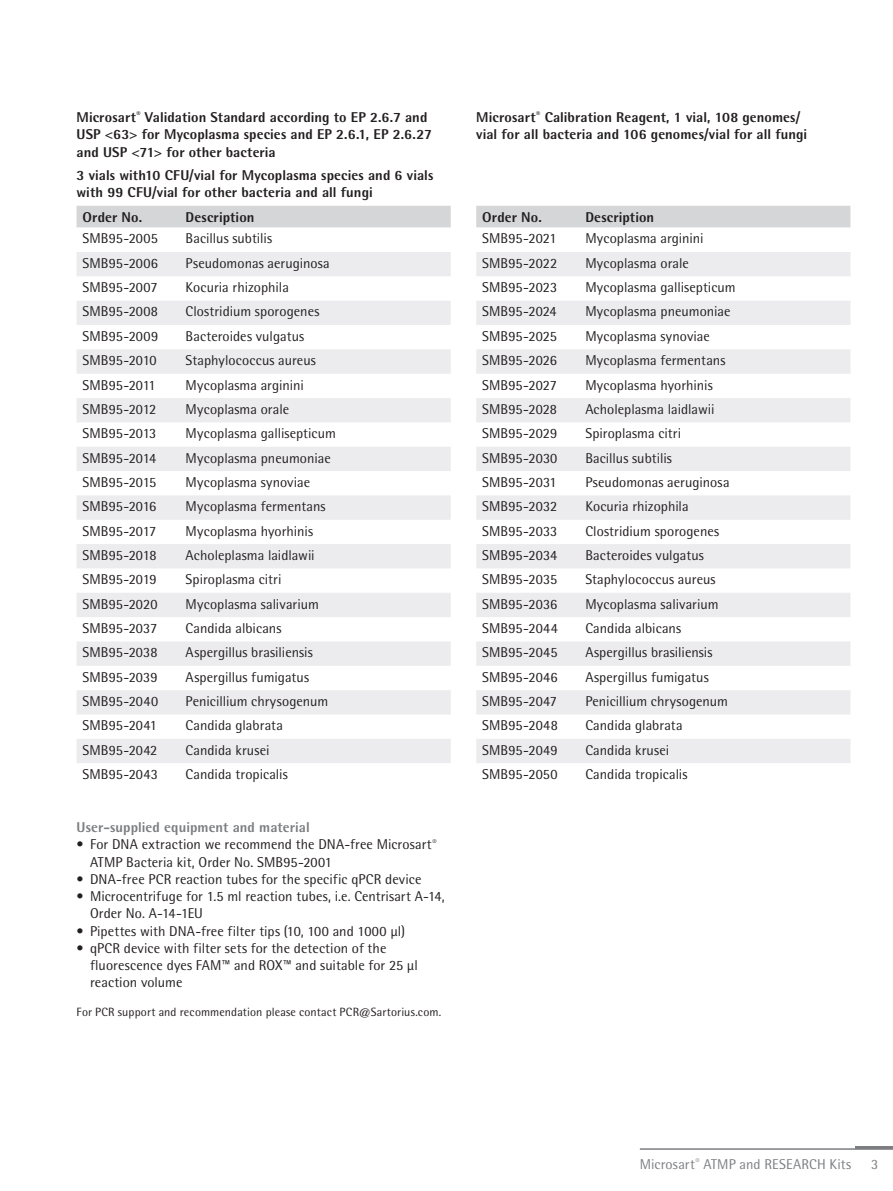
<style>
.page{position:relative;width:893px;height:1191px;background:#fff}
.page>*{position:absolute;margin:0;border:0;box-sizing:border-box;transform-origin:0 0}
.s_05__Body_copy_9_5{font:14.25px/17.2px "Sartorius Rotis Sans 2013";letter-spacing:.005em;color:#231f20}
.s_04__Paragraph_Subh{font:800 14.25px/17.2px "Sartorius Rotis Sans 2013";letter-spacing:.005em;color:#231f20}
.s_05__Body_copy_9_5-2{font:800 14.25px "Sartorius Rotis Sans 2013";letter-spacing:.01em;color:#231f20}
.s_04__Paragraph_Subh-2{font:800 14.25px "Sartorius Rotis Sans 2013";color:#7c7e81}
.t1{font:14.25px "Sartorius Rotis Sans 2013";letter-spacing:.005em;color:#7c7e81}
.s_07_Footnote_or_cap{font:12px "Sartorius Rotis Sans 2013";letter-spacing:.01em;color:#231f20}
</style>
<div class="page">
<hr style="left:855px;top:1146px;width:38px;height:3px;background:#7c7e81">
<hr style="left:640px;top:1148px;width:253px;height:1px;background:#7c7e81">
<div style="left:77px;top:206px;width:374px;height:22px;background:#d5d6d8"></div>
<svg style="left:77px;top:252px;width:374px;height:511px;fill:#ececee"></svg>
<div style="left:476px;top:206px;width:374px;height:22px;background:#d5d6d8"></div>
<svg style="left:476px;top:252px;width:374px;height:511px;fill:#ececee"></svg>
<p class="s_04__Paragraph_Subh" style="left:77px;top:108px;width:357px">Microsart<sup>®</sup> Validation Standard according to EP 2.6.7 and<br>USP &lt;63&gt; for Mycoplasma species and EP 2.6.1, EP 2.6.27 and USP &lt;71&gt; for other bacteria</p>
<p class="s_04__Paragraph_Subh" style="left:77px;top:166px;width:358px">3 vials with10 CFU/vial for Mycoplasma species and 6 vials with 99 CFU/vial for other bacteria and all fungi</p>
<p class="s_05__Body_copy_9_5-2" style="left:83px;top:208px;width:61px">Order No.</p>
<p class="s_05__Body_copy_9_5-2" style="left:186px;top:208px;width:70px">Description</p>
<p class="s_05__Body_copy_9_5" style="left:83px;top:230px;width:77px">SMB95-2005</p>
<p class="s_05__Body_copy_9_5" style="left:186px;top:230px;width:88px">Bacillus subtilis</p>
<p class="s_05__Body_copy_9_5" style="left:83px;top:254px;width:77px">SMB95-2006</p>
<p class="s_05__Body_copy_9_5" style="left:186px;top:254px;width:146px">Pseudomonas aeruginosa</p>
<p class="s_05__Body_copy_9_5" style="left:83px;top:278px;width:77px">SMB95-2007</p>
<p class="s_05__Body_copy_9_5" style="left:186px;top:278px;width:105px">Kocuria rhizophila</p>
<p class="s_05__Body_copy_9_5" style="left:83px;top:303px;width:77px">SMB95-2008</p>
<p class="s_05__Body_copy_9_5" style="left:186px;top:303px;width:135px">Clostridium sporogenes</p>
<p class="s_05__Body_copy_9_5" style="left:83px;top:327px;width:77px">SMB95-2009</p>
<p class="s_05__Body_copy_9_5" style="left:186px;top:327px;width:120px">Bacteroides vulgatus</p>
<p class="s_05__Body_copy_9_5" style="left:83px;top:351px;width:76px">SMB95-2010</p>
<p class="s_05__Body_copy_9_5" style="left:186px;top:351px;width:132px">Staphylococcus aureus</p>
<p class="s_05__Body_copy_9_5" style="left:83px;top:376px;width:75px">SMB95-2011</p>
<p class="s_05__Body_copy_9_5" style="left:186px;top:376px;width:120px">Mycoplasma arginini</p>
<p class="s_05__Body_copy_9_5" style="left:83px;top:400px;width:75px">SMB95-2012</p>
<p class="s_05__Body_copy_9_5" style="left:186px;top:400px;width:105px">Mycoplasma orale</p>
<p class="s_05__Body_copy_9_5" style="left:83px;top:424px;width:75px">SMB95-2013</p>
<p class="s_05__Body_copy_9_5" style="left:186px;top:424px;width:152px">Mycoplasma gallisepticum</p>
<p class="s_05__Body_copy_9_5" style="left:83px;top:449px;width:75px">SMB95-2014</p>
<p class="s_05__Body_copy_9_5" style="left:186px;top:449px;width:147px">Mycoplasma pneumoniae</p>
<p class="s_05__Body_copy_9_5" style="left:83px;top:473px;width:75px">SMB95-2015</p>
<p class="s_05__Body_copy_9_5" style="left:186px;top:473px;width:126px">Mycoplasma synoviae</p>
<p class="s_05__Body_copy_9_5" style="left:83px;top:497px;width:75px">SMB95-2016</p>
<p class="s_05__Body_copy_9_5" style="left:186px;top:497px;width:141px">Mycoplasma fermentans</p>
<p class="s_05__Body_copy_9_5" style="left:83px;top:522px;width:75px">SMB95-2017</p>
<p class="s_05__Body_copy_9_5" style="left:186px;top:522px;width:129px">Mycoplasma hyorhinis</p>
<p class="s_05__Body_copy_9_5" style="left:83px;top:546px;width:75px">SMB95-2018</p>
<p class="s_05__Body_copy_9_5" style="left:186px;top:546px;width:131px">Acholeplasma laidlawii</p>
<p class="s_05__Body_copy_9_5" style="left:83px;top:571px;width:76px">SMB95-2019</p>
<p class="s_05__Body_copy_9_5" style="left:186px;top:571px;width:97px">Spiroplasma citri</p>
<p class="s_05__Body_copy_9_5" style="left:83px;top:595px;width:77px">SMB95-2020</p>
<p class="s_05__Body_copy_9_5" style="left:186px;top:595px;width:135px">Mycoplasma salivarium</p>
<p class="s_05__Body_copy_9_5" style="left:83px;top:619px;width:76px">SMB95-2037</p>
<p class="s_05__Body_copy_9_5" style="left:186px;top:619px;width:97px">Candida albicans</p>
<p class="s_05__Body_copy_9_5" style="left:83px;top:644px;width:77px">SMB95-2038</p>
<p class="s_05__Body_copy_9_5" style="left:186px;top:644px;width:129px">Aspergillus brasiliensis</p>
<p class="s_05__Body_copy_9_5" style="left:83px;top:668px;width:77px">SMB95-2039</p>
<p class="s_05__Body_copy_9_5" style="left:186px;top:668px;width:125px">Aspergillus fumigatus</p>
<p class="s_05__Body_copy_9_5" style="left:83px;top:692px;width:77px">SMB95-2040</p>
<p class="s_05__Body_copy_9_5" style="left:186px;top:692px;width:144px">Penicillium chrysogenum</p>
<p class="s_05__Body_copy_9_5" style="left:83px;top:717px;width:76px">SMB95-2041</p>
<p class="s_05__Body_copy_9_5" style="left:186px;top:717px;width:99px">Candida glabrata</p>
<p class="s_05__Body_copy_9_5" style="left:83px;top:741px;width:76px">SMB95-2042</p>
<p class="s_05__Body_copy_9_5" style="left:186px;top:741px;width:85px">Candida krusei</p>
<p class="s_05__Body_copy_9_5" style="left:83px;top:765px;width:77px">SMB95-2043</p>
<p class="s_05__Body_copy_9_5" style="left:186px;top:765px;width:104px">Candida tropicalis</p>
<p class="s_04__Paragraph_Subh-2" style="left:77px;top:818px;width:235px">User-supplied equipment and material</p>
<p class="s_05__Body_copy_9_5" style="left:90px;top:835px;width:348px;text-indent:-14px">• For DNA extraction we recommend the DNA-free Microsart<sup>®<br></sup>ATMP Bacteria kit, Order No. SMB95-2001</p>
<p class="s_05__Body_copy_9_5" style="left:77px;top:870px;width:347px">• DNA-free PCR reaction tubes for the specific qPCR device</p>
<p class="s_05__Body_copy_9_5" style="left:90px;top:887px;width:356px;text-indent:-14px">• Microcentrifuge for 1.5 ml reaction tubes, i.e. Centrisart A-14,<br>Order No. A-14-1EU</p>
<p class="s_05__Body_copy_9_5" style="left:77px;top:922px;width:330px">• Pipettes with DNA-free filter tips (10, 100 and 1000 μl)</p>
<p class="s_05__Body_copy_9_5" style="left:90px;top:939px;width:329px;text-indent:-14px">• qPCR device with filter sets for the detection of the fluorescence dyes FAM™ and ROX™ and suitable for 25 µl reaction volume</p>
<p class="s_07_Footnote_or_cap" style="left:77px;top:1004px;width:366px">For PCR support and recommendation please contact PCR@Sartorius.com.</p>
<p class="s_04__Paragraph_Subh" style="left:476px;top:108px;width:333px">Microsart<sup>®</sup> Calibration Reagent, 1 vial, 108 genomes/ vial for all bacteria and 106 genomes/vial for all fungi</p>
<p class="s_05__Body_copy_9_5-2" style="left:482px;top:208px;width:61px">Order No.</p>
<p class="s_05__Body_copy_9_5-2" style="left:585px;top:208px;width:70px">Description</p>
<p class="s_05__Body_copy_9_5" style="left:482px;top:230px;width:76px">SMB95-2021</p>
<p class="s_05__Body_copy_9_5" style="left:585px;top:230px;width:120px">Mycoplasma arginini</p>
<p class="s_05__Body_copy_9_5" style="left:482px;top:254px;width:76px">SMB95-2022</p>
<p class="s_05__Body_copy_9_5" style="left:585px;top:254px;width:105px">Mycoplasma orale</p>
<p class="s_05__Body_copy_9_5" style="left:482px;top:278px;width:76px">SMB95-2023</p>
<p class="s_05__Body_copy_9_5" style="left:585px;top:278px;width:152px">Mycoplasma gallisepticum</p>
<p class="s_05__Body_copy_9_5" style="left:482px;top:303px;width:76px">SMB95-2024</p>
<p class="s_05__Body_copy_9_5" style="left:585px;top:303px;width:147px">Mycoplasma pneumoniae</p>
<p class="s_05__Body_copy_9_5" style="left:482px;top:327px;width:76px">SMB95-2025</p>
<p class="s_05__Body_copy_9_5" style="left:585px;top:327px;width:126px">Mycoplasma synoviae</p>
<p class="s_05__Body_copy_9_5" style="left:482px;top:351px;width:76px">SMB95-2026</p>
<p class="s_05__Body_copy_9_5" style="left:585px;top:351px;width:141px">Mycoplasma fermentans</p>
<p class="s_05__Body_copy_9_5" style="left:482px;top:376px;width:76px">SMB95-2027</p>
<p class="s_05__Body_copy_9_5" style="left:585px;top:376px;width:129px">Mycoplasma hyorhinis</p>
<p class="s_05__Body_copy_9_5" style="left:482px;top:400px;width:76px">SMB95-2028</p>
<p class="s_05__Body_copy_9_5" style="left:585px;top:400px;width:131px">Acholeplasma laidlawii</p>
<p class="s_05__Body_copy_9_5" style="left:482px;top:424px;width:77px">SMB95-2029</p>
<p class="s_05__Body_copy_9_5" style="left:585px;top:424px;width:97px">Spiroplasma citri</p>
<p class="s_05__Body_copy_9_5" style="left:482px;top:449px;width:77px">SMB95-2030</p>
<p class="s_05__Body_copy_9_5" style="left:585px;top:449px;width:88px">Bacillus subtilis</p>
<p class="s_05__Body_copy_9_5" style="left:482px;top:473px;width:76px">SMB95-2031</p>
<p class="s_05__Body_copy_9_5" style="left:585px;top:473px;width:146px">Pseudomonas aeruginosa</p>
<p class="s_05__Body_copy_9_5" style="left:482px;top:497px;width:76px">SMB95-2032</p>
<p class="s_05__Body_copy_9_5" style="left:585px;top:497px;width:105px">Kocuria rhizophila</p>
<p class="s_05__Body_copy_9_5" style="left:482px;top:522px;width:77px">SMB95-2033</p>
<p class="s_05__Body_copy_9_5" style="left:585px;top:522px;width:135px">Clostridium sporogenes</p>
<p class="s_05__Body_copy_9_5" style="left:482px;top:546px;width:77px">SMB95-2034</p>
<p class="s_05__Body_copy_9_5" style="left:585px;top:546px;width:120px">Bacteroides vulgatus</p>
<p class="s_05__Body_copy_9_5" style="left:482px;top:571px;width:76px">SMB95-2035</p>
<p class="s_05__Body_copy_9_5" style="left:585px;top:571px;width:132px">Staphylococcus aureus</p>
<p class="s_05__Body_copy_9_5" style="left:482px;top:595px;width:77px">SMB95-2036</p>
<p class="s_05__Body_copy_9_5" style="left:585px;top:595px;width:135px">Mycoplasma salivarium</p>
<p class="s_05__Body_copy_9_5" style="left:482px;top:619px;width:77px">SMB95-2044</p>
<p class="s_05__Body_copy_9_5" style="left:585px;top:619px;width:97px">Candida albicans</p>
<p class="s_05__Body_copy_9_5" style="left:482px;top:644px;width:77px">SMB95-2045</p>
<p class="s_05__Body_copy_9_5" style="left:585px;top:644px;width:129px">Aspergillus brasiliensis</p>
<p class="s_05__Body_copy_9_5" style="left:482px;top:668px;width:77px">SMB95-2046</p>
<p class="s_05__Body_copy_9_5" style="left:585px;top:668px;width:125px">Aspergillus fumigatus</p>
<p class="s_05__Body_copy_9_5" style="left:482px;top:692px;width:76px">SMB95-2047</p>
<p class="s_05__Body_copy_9_5" style="left:585px;top:692px;width:144px">Penicillium chrysogenum</p>
<p class="s_05__Body_copy_9_5" style="left:482px;top:717px;width:77px">SMB95-2048</p>
<p class="s_05__Body_copy_9_5" style="left:585px;top:717px;width:99px">Candida glabrata</p>
<p class="s_05__Body_copy_9_5" style="left:482px;top:741px;width:77px">SMB95-2049</p>
<p class="s_05__Body_copy_9_5" style="left:585px;top:741px;width:85px">Candida krusei</p>
<p class="s_05__Body_copy_9_5" style="left:482px;top:765px;width:77px">SMB95-2050</p>
<p class="s_05__Body_copy_9_5" style="left:585px;top:765px;width:104px">Candida tropicalis</p>
<p class="t1" style="left:640px;top:1155px;width:213px">Microsart<sup>®</sup> ATMP and RESEARCH Kits</p>
<p class="t1" style="left:871px;top:1155px;width:9px">3</p>
</div>
